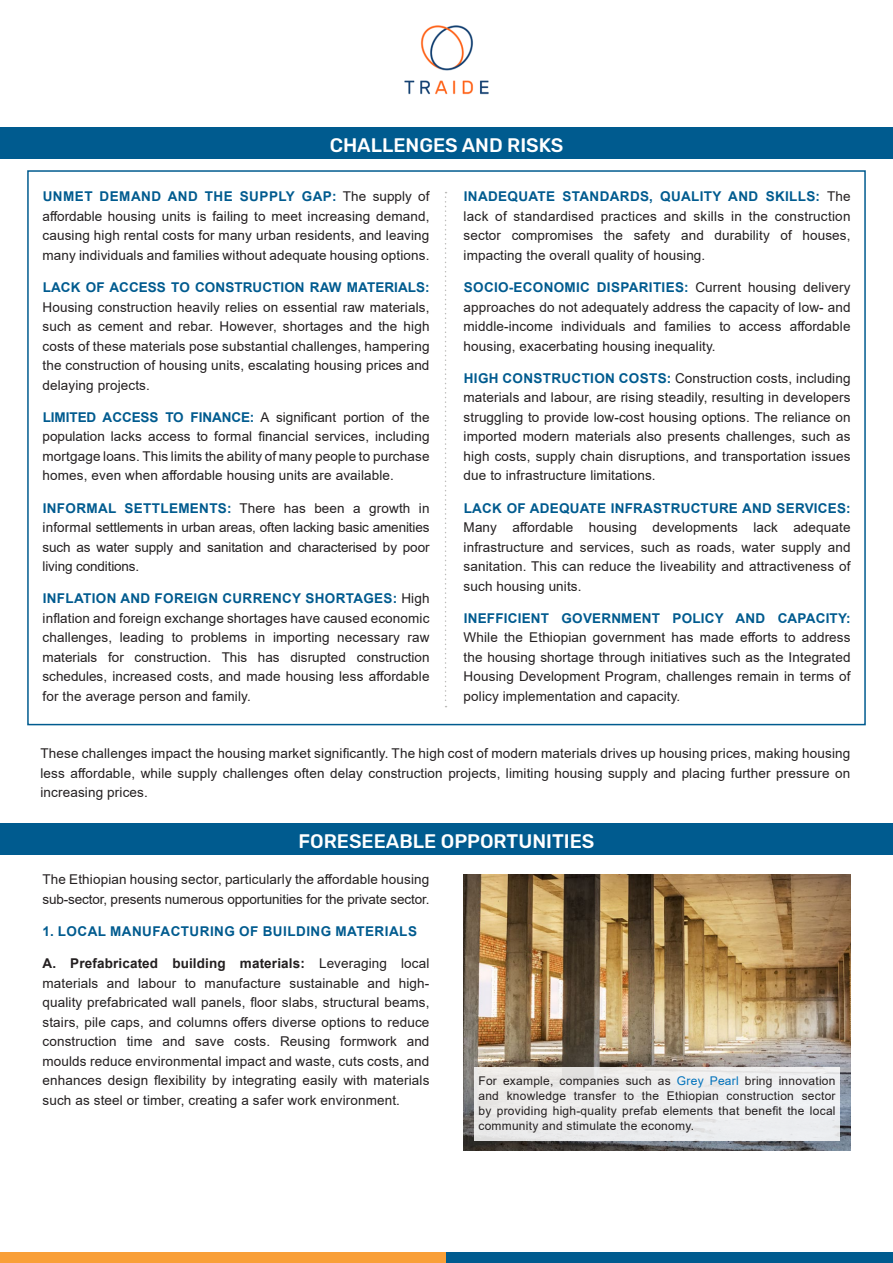
<style>
.page{position:relative;width:893px;height:1263px;background:#fff}
.page>*{position:absolute;margin:0;border:0;box-sizing:border-box;transform-origin:0 0}
.t1{font:500 19.5px "Rubik";color:#fff}
.t2{font:13.5px/19.5px "Arial";letter-spacing:.01em;color:#231f20;text-align:justify}
.t3{font:700 13.5px "Arial";letter-spacing:.015em;color:#005b8f}
.t4{font:13.5px/19.5px "Arial";letter-spacing:-.01em;color:#231f20}
.t5{font:700 13.5px "Arial";letter-spacing:.035em;color:#005b8f}
.t6{font:12px/15px "Arial";letter-spacing:.02em;color:#231f20;text-align:justify}
.s1{font-weight:700;color:#005b8f}
.s2{font-weight:700}
.s3{color:#0071bb}
</style>
<div class="page">
<img style="left:404px;top:25px;width:85px;height:70px">
<div style="left:0;top:1252px;width:446px;height:11px;background:#f99f38"></div>
<div style="left:446px;top:1252px;width:447px;height:11px;background:#005b8f"></div>
<svg style="left:445px;top:192px;width:2px;height:515px"></svg>
<div style="left:0;top:128px;width:893px;height:31px;background:#005b8f"></div>
<div style="left:0;top:824px;width:893px;height:31px;background:#005b8f"></div>
<img style="left:463px;top:874px;width:387px;height:277px">
<div style="left:474px;top:1067px;width:366px;height:74px;background:#ececed"></div>
<h1 class="t1" style="left:330px;top:134px;width:235px">CHALLENGES AND RISKS</h1>
<p class="t2" style="left:43px;top:187px;width:388px"><span class="s1">UNMET DEMAND AND THE SUPPLY GAP:</span> The supply of affordable housing units is failing to meet increasing demand, causing high rental costs for many urban residents, and leaving many individuals and families without adequate housing options.</p>
<p class="t3" style="left:43px;top:278px;width:388px">LACK OF ACCESS TO CONSTRUCTION RAW MATERIALS:</p>
<p class="t2" style="left:43px;top:297px;width:388px">Housing construction heavily relies on essential raw materials, such as cement and rebar. However, shortages and the high costs of these materials pose substantial challenges, hampering the construction of housing units, escalating housing prices and delaying projects.</p>
<p class="t2" style="left:43px;top:407px;width:388px"><span class="s1">LIMITED ACCESS TO FINANCE:</span> A significant portion of the population lacks access to formal financial services, including mortgage loans. This limits the ability of many people to purchase homes, even when affordable housing units are available.</p>
<p class="t2" style="left:43px;top:498px;width:388px"><span class="s1">INFORMAL SETTLEMENTS:</span> There has been a growth in informal settlements in urban areas, often lacking basic amenities such as water supply and sanitation and characterised by poor living conditions.</p>
<p class="t2" style="left:43px;top:589px;width:388px"><span class="s1">INFLATION AND FOREIGN CURRENCY SHORTAGES:</span> High inflation and foreign exchange shortages have caused economic challenges, leading to problems in importing necessary raw materials for construction. This has disrupted construction schedules, increased costs, and made housing less affordable for the average person and family.</p>
<p class="t2" style="left:464px;top:187px;width:388px"><span class="s1">INADEQUATE STANDARDS, QUALITY AND SKILLS:</span> The lack of standardised practices and skills in the construction sector compromises the safety and durability of houses, impacting the overall quality of housing.</p>
<p class="t2" style="left:464px;top:277px;width:388px"><span class="s1">SOCIO-ECONOMIC DISPARITIES:</span> Current housing delivery approaches do not adequately address the capacity of low- and middle-income individuals and families to access affordable housing, exacerbating housing inequality.</p>
<p class="t2" style="left:464px;top:368px;width:388px"><span class="s1">HIGH CONSTRUCTION COSTS:</span> Construction costs, including materials and labour, are rising steadily, resulting in developers struggling to provide low-cost housing options. The reliance on imported modern materials also presents challenges, such as high costs, supply chain disruptions, and transportation issues due to infrastructure limitations.</p>
<p class="t3" style="left:464px;top:498px;width:388px">LACK OF ADEQUATE INFRASTRUCTURE AND SERVICES:</p>
<p class="t2" style="left:464px;top:517px;width:388px">Many affordable housing developments lack adequate infrastructure and services, such as roads, water supply and sanitation. This can reduce the liveability and attractiveness of such housing units.</p>
<p class="t3" style="left:464px;top:608px;width:388px">INEFFICIENT GOVERNMENT POLICY AND CAPACITY:</p>
<p class="t2" style="left:464px;top:628px;width:388px">While the Ethiopian government has made efforts to address the housing shortage through initiatives such as the Integrated Housing Development Program, challenges remain in terms of policy implementation and capacity.</p>
<p class="t2" style="left:40px;top:744px;width:811px">These challenges impact the housing market significantly. The high cost of modern materials drives up housing prices, making housing less affordable, while supply challenges often delay construction projects, limiting housing supply and placing further pressure on increasing prices.</p>
<h1 class="t1" style="left:299px;top:830px;width:297px">FORESEEABLE OPPORTUNITIES</h1>
<p class="t4" style="left:43px;top:870px;width:388px">The Ethiopian housing sector, particularly the affordable housing sub-sector, presents numerous opportunities for the private sector.</p>
<p class="t5" style="left:43px;top:922px;width:376px">1. LOCAL MANUFACTURING OF BUILDING MATERIALS</p>
<p class="t2" style="left:43px;top:954px;width:388px"><span class="s2">A. Prefabricated building materials:</span> Leveraging local materials and labour to manufacture sustainable and high&shy;quality prefabricated wall panels, floor slabs, structural beams, stairs, pile caps, and columns offers diverse options to reduce construction time and save costs. Reusing formwork and moulds reduce environmental impact and waste, cuts costs, and enhances design flexibility by integrating easily with materials such as steel or timber, creating a safer work environment.</p>
<p class="t6" style="left:478px;top:1073px;width:359px">For example, companies such as <span class="s3">Grey Pearl</span> bring innovation and knowledge transfer to the Ethiopian construction sector by providing high-quality prefab elements that benefit the local community and stimulate the economy.</p>
</div>
